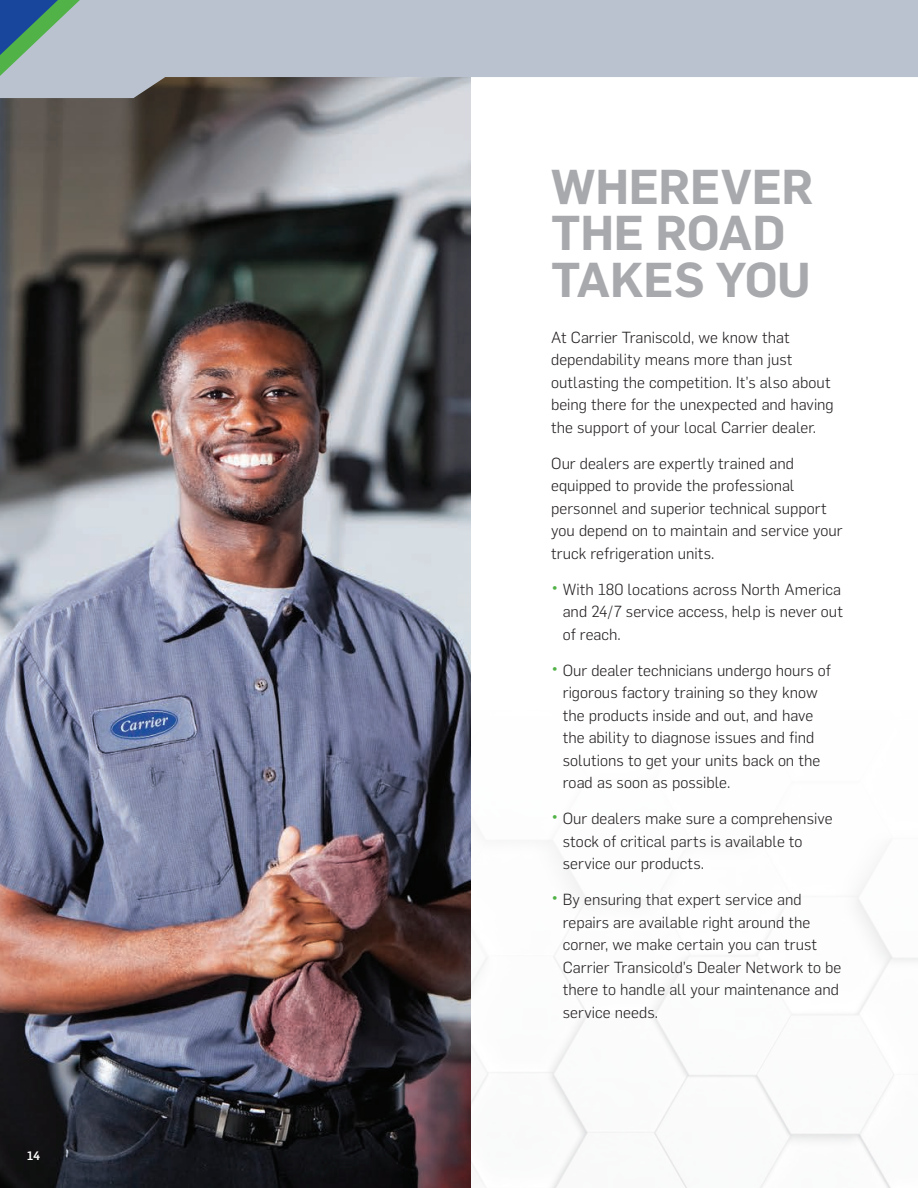
<style>
.page{position:relative;width:918px;height:1188px;background:#fff}
.page>*{position:absolute;margin:0;border:0;box-sizing:border-box;transform-origin:0 0}
.t1{font:600 48px/46.5px "Flama";letter-spacing:-.005em;color:#a8a9ad}
.t2{font:300 15.75px/22.5px "Flama";color:#231f20}
.t3{font:500 12px "Flama";color:#fff}
.s1{font-size:19.5px;color:#51b247}
</style>
<div class="page">
<img style="left:470px;top:662px;width:448px;height:526px">
<img style="left:0;top:98px;width:470px;height:1090px">
<svg style="left:0;top:0;width:918px;height:98px;background:#bcc3ce"></svg>
<svg style="left:0;top:0;width:80px;height:76px;background:#769da2"></svg>
<p class="t3" style="left:27px;top:1147px;width:15px">14</p>
<p class="t1" style="left:551px;top:160px;width:264px">WHEREVER<br>THE ROAD<br>TAKES YOU</p>
<p class="t2" style="left:551px;top:325px;width:284px">At Carrier Traniscold, we know that dependability means more than just outlasting the competition. It’s also about being there for the unexpected and having the support of your local Carrier dealer.</p>
<p class="t2" style="left:551px;top:451px;width:293px">Our dealers are expertly trained and equipped to provide the professional personnel and superior technical support you depend on to maintain and service your truck refrigeration units.</p>
<p class="t2" style="left:563px;top:577px;width:282px;text-indent:-12px"><span class="s1">•</span> With 180 locations across North America and 24/7 service access, help is never out of reach.</p>
<p class="t2" style="left:563px;top:658px;width:270px;text-indent:-12px"><span class="s1">•</span> Our dealer technicians undergo hours of rigorous factory training so they know the products inside and out, and have the ability to diagnose issues and find solutions to get your units back on the road as soon as possible.</p>
<p class="t2" style="left:563px;top:807px;width:271px;text-indent:-12px"><span class="s1">•</span> Our dealers make sure a comprehensive stock of critical parts is available to service our products.</p>
<p class="t2" style="left:563px;top:888px;width:280px;text-indent:-12px"><span class="s1">•</span> By ensuring that expert service and repairs are available right around the corner, we make certain you can trust Carrier Transicold’s Dealer Network to be there to handle all your maintenance and service needs.</p>
</div>
